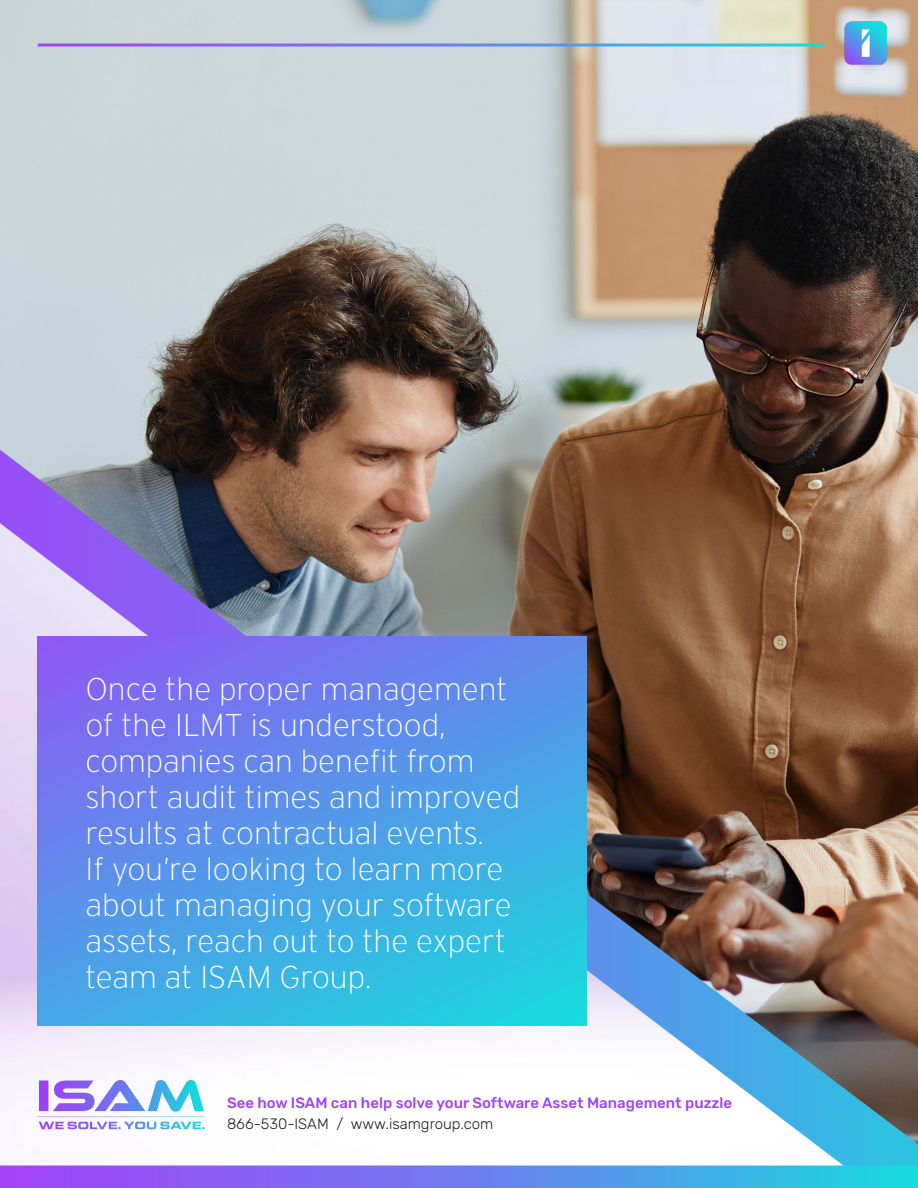
<style>
.page{position:relative;width:918px;height:1188px;background:#fff}
.page>*{position:absolute;margin:0;border:0;box-sizing:border-box;transform-origin:0 0}
.t1{font:200 31.5px/36px "Interstate";color:#fff}
.t2{font:500 15px "Rubik";color:#a144f8}
.t3{font:300 15px "Rubik";color:#231f20}
</style>
<div class="page">
<img style="left:0;top:0;width:918px;height:450px">
<img style="left:0;top:450px;width:918px;height:716px">
<div style="left:29px;top:1071px;width:181px;height:65px;background:#fff"></div>
<svg style="left:38px;top:1080px;width:167px;height:49px"></svg>
<div style="left:0;top:1166px;width:918px;height:22px;background:linear-gradient(to right,#ac38fa,#20d1e0)"></div>
<img style="left:843px;top:22px;width:53px;height:45px">
<hr style="left:38px;top:44px;width:785px;height:3px;background:#fff">
<svg style="left:38px;top:636px;width:548px;height:390px"></svg>
<p class="t1" style="left:85px;top:671px;width:436px">Once the proper management of the ILMT is understood, companies can benefit from short audit times and improved results at contractual events.<br>If you’re looking to learn more about managing your software assets, reach out to the expert team at ISAM Group.</p>
<p class="t2" style="left:227px;top:1094px;width:507px">See how ISAM can help solve your Software Asset Management puzzle</p>
<p class="t3" style="left:227px;top:1116px;width:268px">866-530-ISAM / www.isamgroup.com</p>
</div>
